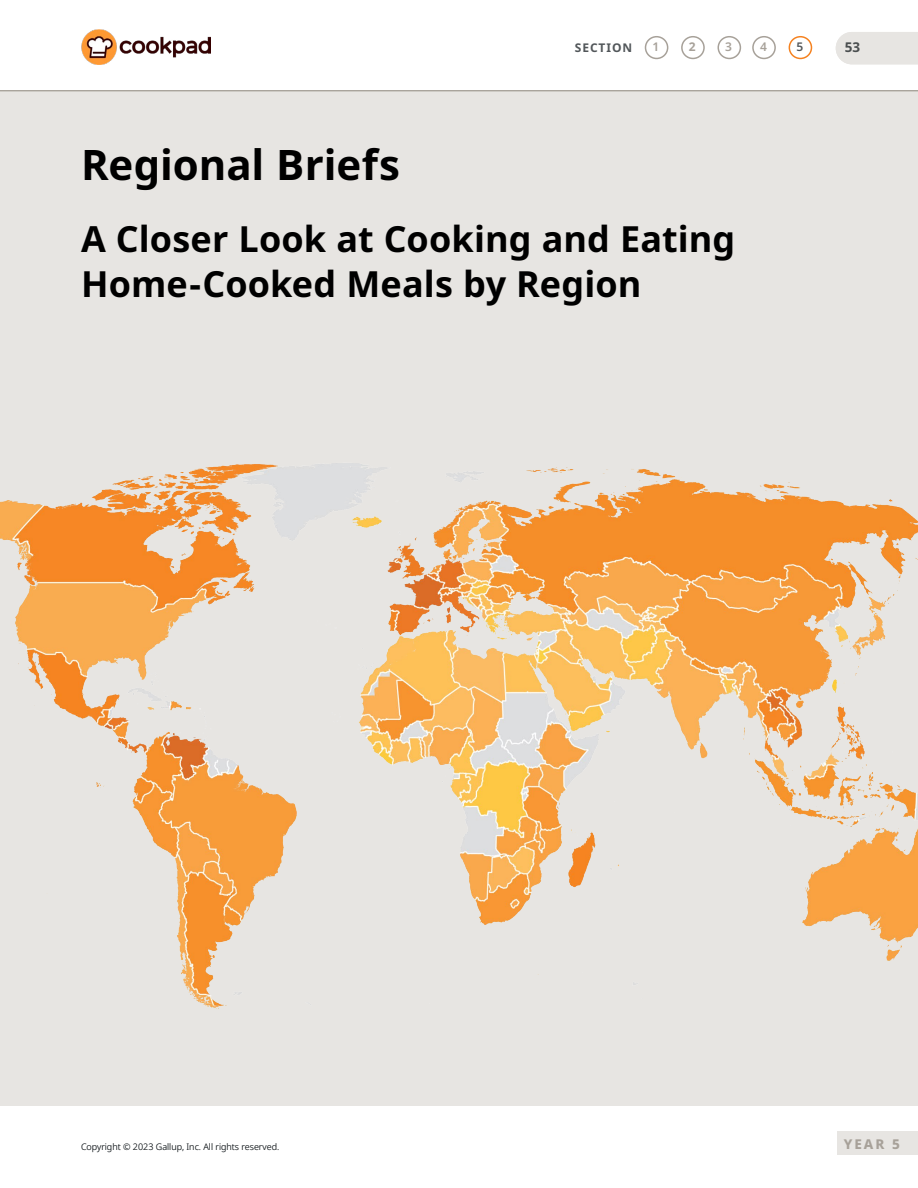
<style>
.page{position:relative;width:918px;height:1188px;background:#fff}
.page>*{position:absolute;margin:0;border:0;box-sizing:border-box;transform-origin:0 0}
.section_header_black{font:700 42px "Noto Sans";color:#000}
.section_header_black-2{font:700 36px/45px "Noto Sans";color:#000}
.t1{font:800 13.5px "Noto Sans";color:#a7a199}
.t2{font:700 13.5px "Noto Sans";color:#52575a}
.t3{font:700 12px "Noto Sans";letter-spacing:.075em;color:#52575a}
.t4{font:600 12px "Noto Sans";color:#a7a199}
.t5{font:700 12px "Noto Sans";color:#a7a199}
.t6{font:600 12px "Noto Sans";color:#52575a}
.t7{font:300 9px "Noto Sans";color:#52575a}
</style>
<div class="page">
<img style="left:0;top:91px;width:918px;height:1015px">
<img style="left:81px;top:29px;width:129px;height:35px">
<hr style="left:0;top:90px;width:918px;height:1px;background:#a7a199">
<div style="left:836px;top:32px;width:82px;height:32px;background:#e7e5e2"></div>
<div style="left:837px;top:1132px;width:81px;height:23px;background:#e7e5e2"></div>
<div style="left:645px;top:36px;width:23px;height:23px;border:2px solid #a7a199;border-radius:50%"></div>
<div style="left:681px;top:36px;width:24px;height:23px;border:2px solid #a7a199;border-radius:50%"></div>
<div style="left:718px;top:36px;width:23px;height:23px;border:2px solid #a7a199;border-radius:50%"></div>
<div style="left:752px;top:36px;width:24px;height:23px;border:2px solid #a7a199;border-radius:50%"></div>
<div style="left:789px;top:36px;width:23px;height:23px;border:2px solid #f58220;border-radius:50%"></div>
<p class="t3" style="left:575px;top:39px;width:59px">SECTION</p>
<p class="t4" style="left:653px;top:38px;width:8px">1</p>
<p class="t5" style="left:689px;top:38px;width:8px">2</p>
<p class="t4" style="left:725px;top:38px;width:8px">3</p>
<p class="t4" style="left:760px;top:38px;width:8px">4</p>
<p class="t6" style="left:796px;top:38px;width:8px">5</p>
<h2 class="section_header_black" style="left:81px;top:135px;width:320px">Regional Briefs</h2>
<h2 class="section_header_black-2" style="left:81px;top:217px;width:656px">A Closer Look at Cooking and Eating<br>Home-Cooked Meals by Region</h2>
<p class="t2" style="left:845px;top:38px;width:17px">53</p>
<p class="t7" style="left:81px;top:1141px;width:200px">Copyright © 2023 Gallup, Inc. All rights reserved.</p>
<p class="t1" style="left:844px;top:1134px;width:58px">YEAR 5</p>
</div>
